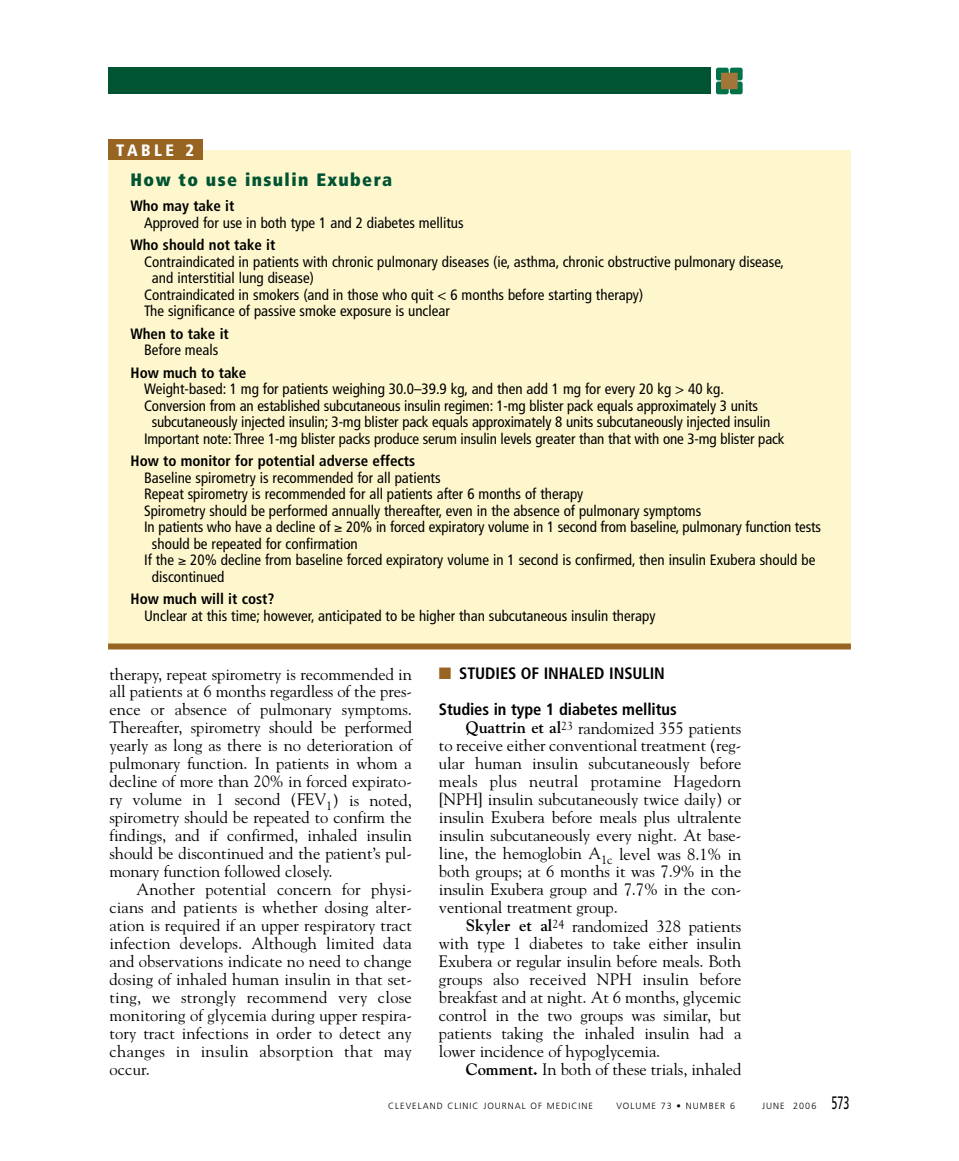
<style>
.page{position:relative;width:959px;height:1161px;background:#fff}
.page>*{position:absolute;margin:0;border:0;box-sizing:border-box;transform-origin:0 0}
.t1{font:900 condensed 18px "Frutiger";letter-spacing:.08em;color:#015432}
.t2{font:16.5px/18px "Goudy";letter-spacing:-.005em;color:#000;text-align:justify}
.t3{font:700 condensed 16.5px/36px "Frutiger";letter-spacing:-.005em;color:#000}
.t4{font:900 condensed 16.5px "Frutiger";letter-spacing:.21em;color:#fff}
.t5{font:condensed 15px "Frutiger";color:#000}
.t6{font:700 condensed 15px "Frutiger";color:#000}
.t7{font:300 9px "Frutiger";letter-spacing:.11em;color:#000}
.s1{color:#976422}
.s2{font-weight:700}
.s3{font-weight:400;font-size:18px}
</style>
<div class="page">
<svg style="left:717px;top:67px;width:26px;height:28px"></svg>
<svg style="left:716px;top:68px;width:26px;height:26px"></svg>
<div style="left:721px;top:73px;width:16px;height:16px;background:#a17638"></div>
<div style="left:108px;top:68px;width:603px;height:26px;background:#015432"></div>
<div style="left:108px;top:150px;width:742px;height:498px;background:#fef7ce"></div>
<div style="left:108px;top:140px;width:94px;height:20px;background:#976422"></div>
<div style="left:108px;top:644px;width:742px;height:6px;background:#976422"></div>
<p class="t4" style="left:116px;top:144px;width:79px">TABLE 2</p>
<p class="t1" style="left:130px;top:172px;width:263px">How to use insulin Exubera</p>
<p class="t6" style="left:130px;top:200px;width:105px">Who may take it</p>
<p class="t5" style="left:144px;top:217px;width:321px">Approved for use in both type 1 and 2 diabetes mellitus</p>
<p class="t6" style="left:130px;top:239px;width:146px">Who should not take it</p>
<p class="t5" style="left:144px;top:256px;width:641px">Contraindicated in patients with chronic pulmonary diseases (ie, asthma, chronic obstructive pulmonary disease,</p>
<p class="t5" style="left:152px;top:272px;width:163px">and interstitial lung disease)</p>
<p class="t5" style="left:144px;top:289px;width:500px">Contraindicated in smokers (and in those who quit &lt; 6 months before starting therapy)</p>
<p class="t5" style="left:144px;top:305px;width:307px">The significance of passive smoke exposure is unclear</p>
<p class="t6" style="left:130px;top:328px;width:100px">When to take it</p>
<p class="t5" style="left:144px;top:344px;width:76px">Before meals</p>
<p class="t6" style="left:130px;top:367px;width:117px">How much to take</p>
<p class="t5" style="left:144px;top:383px;width:581px">Weight-based: 1 mg for patients weighing 30.0–39.9 kg, and then add 1 mg for every 20 kg &gt; 40 kg.</p>
<p class="t5" style="left:144px;top:400px;width:615px">Conversion from an established subcutaneous insulin regimen: 1-mg blister pack equals approximately 3 units</p>
<p class="t5" style="left:152px;top:416px;width:620px">subcutaneously injected insulin; 3-mg blister pack equals approximately 8 units subcutaneously injected insulin</p>
<p class="t5" style="left:144px;top:433px;width:642px">Important note: Three 1-mg blister packs produce serum insulin levels greater than that with one 3-mg blister pack</p>
<p class="t6" style="left:130px;top:455px;width:286px">How to monitor for potential adverse effects</p>
<p class="t5" style="left:144px;top:472px;width:298px">Baseline spirometry is recommended for all patients</p>
<p class="t5" style="left:144px;top:488px;width:441px">Repeat spirometry is recommended for all patients after 6 months of therapy</p>
<p class="t5" style="left:144px;top:505px;width:559px">Spirometry should be performed annually thereafter, even in the absence of pulmonary symptoms</p>
<p class="t5" style="left:144px;top:521px;width:678px">In patients who have a decline of ≥ 20% in forced expiratory volume in 1 second from baseline, pulmonary function tests</p>
<p class="t5" style="left:152px;top:538px;width:207px">should be repeated for confirmation</p>
<p class="t5" style="left:144px;top:554px;width:672px">If the ≥ 20% decline from baseline forced expiratory volume in 1 second is confirmed, then insulin Exubera should be</p>
<p class="t5" style="left:152px;top:571px;width:74px">discontinued</p>
<p class="t6" style="left:130px;top:593px;width:145px">How much will it cost?</p>
<p class="t5" style="left:144px;top:610px;width:513px">Unclear at this time; however, anticipated to be higher than subcutaneous insulin therapy</p>
<p class="t2" style="left:109px;top:666px;width:304px">therapy, repeat spirometry is recommended in all patients at 6 months regardless of the pres&shy;ence or absence of pulmonary symptoms.<br>Thereafter, spirometry should be performed yearly as long as there is no deterioration of pulmonary function. In patients in whom a decline of more than 20% in forced expirato&shy;ry volume in 1 second (FEV<sub>1</sub>) is noted, spirometry should be repeated to confirm the findings, and if confirmed, inhaled insulin should be discontinued and the patient’s pul&shy;monary function followed closely.</p>
<p class="t2" style="left:109px;top:882px;width:304px;text-indent:27px">Another potential concern for physi&shy;cians and patients is whether dosing alter&shy;ation is required if an upper respiratory tract infection develops. Although limited data and observations indicate no need to change dosing of inhaled human insulin in that set&shy;ting, we strongly recommend very close monitoring of glycemia during upper respira&shy;tory tract infections in order to detect any changes in insulin absorption that may occur.</p>
<p class="t3" style="left:439px;top:657px;width:239px"><span class="s1">■</span> STUDIES OF INHALED INSULIN<br>Studies in type 1 diabetes mellitus</p>
<p class="t2" style="left:439px;top:720px;width:304px;text-indent:27px"><span class="s2">Quattrin et al</span><sup>23</sup> randomized 355 patients to receive either conventional treatment (reg&shy;ular human insulin subcutaneously before meals plus neutral protamine Hagedorn [NPH] insulin subcutaneously twice daily) or insulin Exubera before meals plus ultralente insulin subcutaneously every night. At base&shy;line, the hemoglobin A<sub>1c</sub> level was 8.1% in both groups; at 6 months it was 7.9% in the insulin Exubera group and 7.7% in the con&shy;ventional treatment group.</p>
<p class="t2" style="left:439px;top:918px;width:304px;text-indent:27px"><span class="s2">Skyler et al</span><sup>24</sup> randomized 328 patients with type 1 diabetes to take either insulin Exubera or regular insulin before meals. Both groups also received NPH insulin before breakfast and at night. At 6 months, glycemic control in the two groups was similar, but patients taking the inhaled insulin had a lower incidence of hypoglycemia.</p>
<p class="t2" style="left:466px;top:1062px;width:277px"><span class="s2">Comment.</span> In both of these trials, inhaled</p>
<p class="t7" style="left:388px;top:1102px;width:206px">CLEVELAND CLINIC JOURNAL OF MEDICINE</p>
<p class="t7" style="left:616px;top:1102px;width:120px">VOLUME 73 • NUMBER 6</p>
<p class="t7" style="left:762px;top:1102px;width:89px">JUNE 2006 <span class="s3">573</span></p>
</div>
